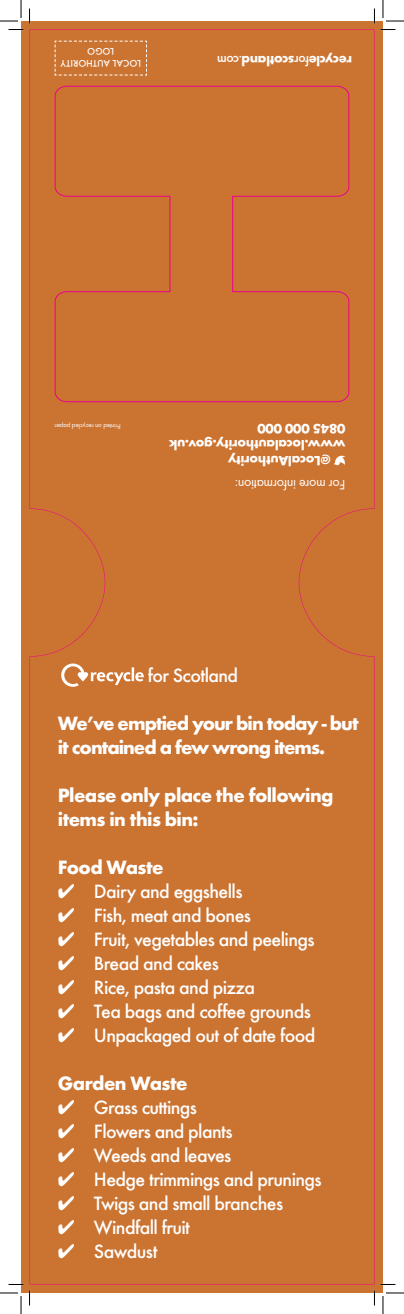
<style>
.page{position:relative;width:404px;height:1314px;background:#fff}
.page>*{position:absolute;margin:0;border:0;box-sizing:border-box;transform-origin:0 0}
.t1{font:500 20px "Futura EF";letter-spacing:-.03em;color:#fff}
.t2{font:700 20px/24px "Futura EF";letter-spacing:-.03em;color:#fff}
.t3{font:700 20px/24px "Futura EF";letter-spacing:-.05em;color:#fff}
.t4{font:700 14px/16px "Futura EF";letter-spacing:-.02em;color:#fff}
.t5{font:14px "Futura EF";letter-spacing:-.02em;color:#fff}
.t6{font:500 10px/12px "Futura EF";color:#fff;text-align:center}
.t7{font:7px "Futura EF";letter-spacing:-.025em;color:#fff}
.s1{font-weight:500}
</style>
<div class="page">
<div style="left:21px;top:21px;width:361px;height:1271px;background:#cb7331"></div>
<svg style="left:30px;top:40px;width:344px;height:647px"></svg>
<svg style="left:0;top:0;width:30px;height:30px"></svg>
<svg style="left:0;top:1283px;width:30px;height:30px"></svg>
<svg style="left:373px;top:0;width:30px;height:30px"></svg>
<svg style="left:373px;top:1283px;width:30px;height:30px"></svg>
<p class="t6" style="left:141px;top:70px;width:82px;rotate:-180deg">LOCAL AUTHORITY<br>LOGO</p>
<p class="t4" style="left:352px;top:68px;width:137px;rotate:-180deg">recycle<span class="s1">for</span>scotland<span class="s1">.com</span></p>
<p class="t7" style="left:121px;top:430px;width:69px;rotate:-180deg">Printed on recycled paper.</p>
<p class="t4" style="left:345px;top:468px;width:178px;text-indent:15px;rotate:-180deg">@LocalAuthority www.localauthority.gov.uk<br>0845 000 000</p>
<p class="t5" style="left:345px;top:493px;width:112px;rotate:-180deg">For more information:</p>
<p class="t1" style="left:148px;top:663px;width:92px">for Scotland</p>
<p class="t3" style="left:58px;top:711px;width:302px">We’ve emptied your bin today - but it contained a few wrong items.</p>
<p class="t2" style="left:58px;top:783px;width:277px">Please only place the following items in this bin:</p>
<p class="t2" style="left:58px;top:855px;width:107px">Food Waste</p>
<p class="t1" style="left:58px;top:879px;width:186px">✔ Dairy and eggshells</p>
<p class="t1" style="left:58px;top:903px;width:194px">✔ Fish, meat and bones</p>
<p class="t1" style="left:58px;top:927px;width:258px">✔ Fruit, vegetables and peelings</p>
<p class="t1" style="left:58px;top:951px;width:162px">✔ Bread and cakes</p>
<p class="t1" style="left:58px;top:975px;width:199px">✔ Rice, pasta and pizza</p>
<p class="t1" style="left:58px;top:999px;width:254px">✔ Tea bags and coffee grounds</p>
<p class="t1" style="left:58px;top:1023px;width:259px">✔ Unpackaged out of date food</p>
<p class="t2" style="left:58px;top:1071px;width:131px">Garden Waste</p>
<p class="t1" style="left:58px;top:1095px;width:141px">✔ Grass cuttings</p>
<p class="t1" style="left:58px;top:1119px;width:176px">✔ Flowers and plants</p>
<p class="t1" style="left:58px;top:1143px;width:175px">✔ Weeds and leaves</p>
<p class="t1" style="left:58px;top:1167px;width:265px">✔ Hedge trimmings and prunings</p>
<p class="t1" style="left:58px;top:1191px;width:226px">✔ Twigs and small branches</p>
<p class="t1" style="left:58px;top:1215px;width:134px">✔ Windfall fruit</p>
<p class="t1" style="left:58px;top:1239px;width:101px">✔ Sawdust</p>
</div>
